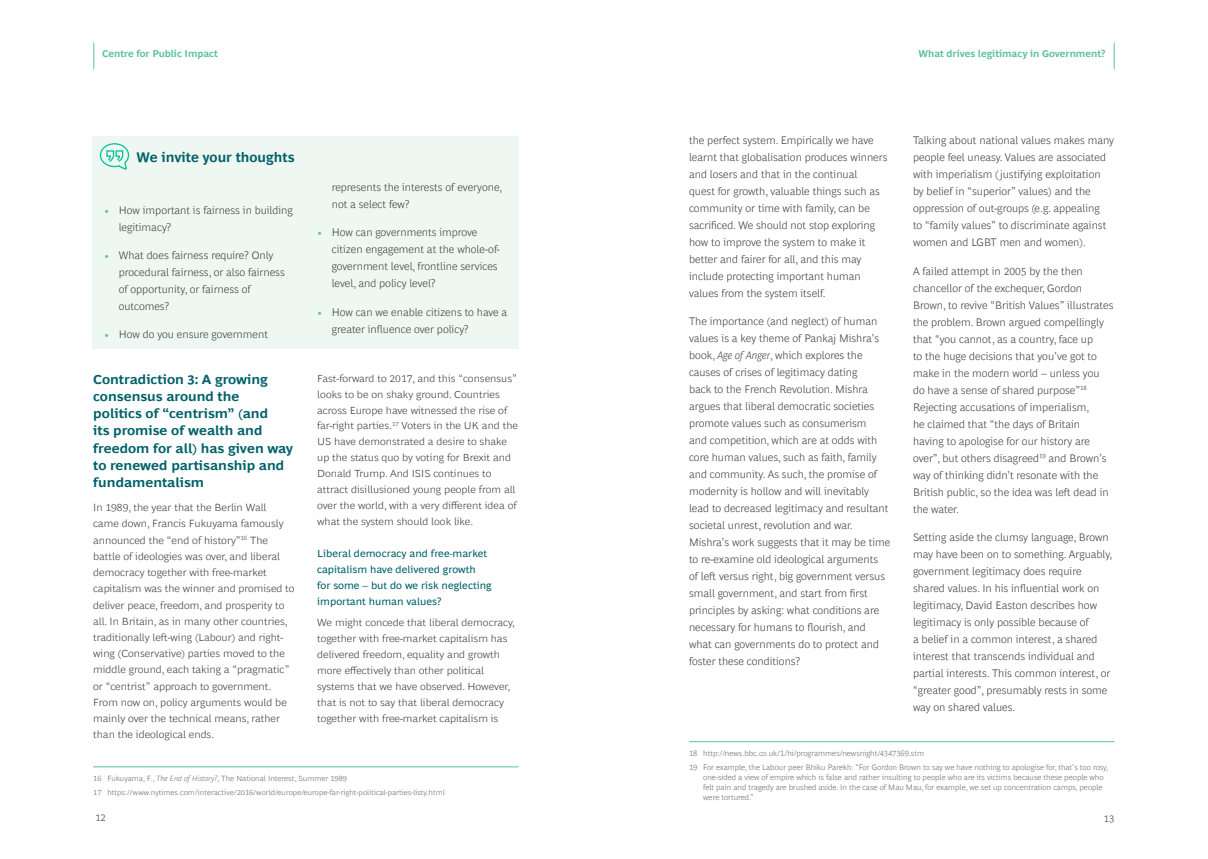
<style>
.page{position:relative;width:1208px;height:859px;background:#fff}
.page>*{position:absolute;margin:0;border:0;box-sizing:border-box;transform-origin:0 0}
.subhead{font:700 14px "Henderson BCG Sans";color:#006169}
.subhead-2{font:700 13.4px/17.2px "Henderson BCG Sans";color:#006169;scale:1.05 1}
.body{font:300 11px/17px "Henderson BCG Sans";color:#3e3e3f}
.body-2{font:300 10.5px/16.2px "Henderson BCG Sans";color:#3e3e3f;scale:1.05 1}
.body-3{font:300 10.3px/16px "Henderson BCG Sans";color:#3e3e3f;scale:1.06 1}
.subhead_2{font:10.3px/16px "Henderson BCG Sans";color:#006169;scale:1.06 1}
.t1{font:700 10px "Henderson BCG Sans";color:#5cc198}
.t2{font:300 10px "Henderson BCG Sans";color:#3e3e3f}
.FOOTNOTE{font:300 8px/10px "Henderson BCG Sans";color:#6c6d70}
.FOOTNOTE-2{font:300 7.6px "Henderson BCG Sans";color:#6c6d70;scale:1.05 1}
.FOOTNOTE-3{font:300 7.5px "Henderson BCG Sans";color:#6c6d70;scale:1.06 1}
.s1{font-size:10px;color:#5cc198}
.s2{font-style:italic}
</style>
<div class="page">
<svg style="left:1114px;top:43px;width:1px;height:26px"></svg>
<svg style="left:94px;top:43px;width:1px;height:26px"></svg>
<hr style="left:689px;top:741px;width:425px;height:1px;background:#5cc198">
<hr style="left:93px;top:767px;width:425px;height:1px;background:#5cc198">
<div style="left:93px;top:136px;width:426px;height:213px;background:#eef7f2"></div>
<svg style="left:99px;top:143px;width:31px;height:27px"></svg>
<p class="t1" style="left:102px;top:46px;width:117px">Centre for Public Impact</p>
<p class="subhead" style="left:136px;top:147px;width:159px">We invite your thoughts</p>
<p class="body" style="left:119px;top:200px;width:176px;text-indent:-14px"><span class="s1">•</span> How important is fairness in building legitimacy?</p>
<p class="body" style="left:119px;top:246px;width:168px;text-indent:-14px"><span class="s1">•</span> What does fairness require? Only procedural fairness, or also fairness of opportunity, or fairness of outcomes?</p>
<p class="body" style="left:105px;top:325px;width:165px"><span class="s1">•</span> How do you ensure government</p>
<p class="body" style="left:332px;top:178px;width:172px">represents the interests of everyone, not a select few?</p>
<p class="body" style="left:332px;top:223px;width:169px;text-indent:-14px"><span class="s1">•</span> How can governments improve citizen engagement at the whole-of&shy;government level, frontline services level, and policy level?</p>
<p class="body" style="left:332px;top:302px;width:177px;text-indent:-14px"><span class="s1">•</span> How can we enable citizens to have a greater influence over policy?</p>
<p class="body-3" style="left:317px;top:369px;width:191px">Fast-forward to 2017, and this “consensus” looks to be on shaky ground. Countries across Europe have witnessed the rise of far-right parties.<sup>17</sup> Voters in the UK and the US have demonstrated a desire to shake up the status quo by voting for Brexit and Donald Trump. And ISIS continues to attract disillusioned young people from all over the world, with a very different idea of what the system should look like.</p>
<p class="subhead_2" style="left:317px;top:545px;width:166px">Liberal democracy and free-market capitalism have delivered growth<br>for some – but do we risk neglecting important human values?</p>
<p class="body-3" style="left:317px;top:614px;width:188px">We might concede that liberal democracy, together with free-market capitalism has delivered freedom, equality and growth more effectively than other political systems that we have observed. However, that is not to say that liberal democracy together with free-market capitalism is</p>
<p class="subhead-2" style="left:93px;top:369px;width:192px">Contradiction 3: A growing consensus around the<br>politics of “centrism” (and<br>its promise of wealth and freedom for all) has given way to renewed partisanship and fundamentalism</p>
<p class="body-2" style="left:93px;top:499px;width:193px">In 1989, the year that the Berlin Wall came down, Francis Fukuyama famously announced the “end of history”<sup>16</sup> The battle of ideologies was over, and liberal democracy together with free-market capitalism was the winner and promised to deliver peace, freedom, and prosperity to all. In Britain, as in many other countries, traditionally left-wing (Labour) and right&shy;wing (Conservative) parties moved to the middle ground, each taking a “pragmatic” or “centrist” approach to government.<br>From now on, policy arguments would be mainly over the technical means, rather than the ideological ends.</p>
<p class="FOOTNOTE-2" style="left:93px;top:773px;width:243px">16 Fukuyama, F., <span class="s2">The End of History?</span>, The National Interest, Summer 1989</p>
<p class="FOOTNOTE-3" style="left:93px;top:787px;width:333px">17 https://www.nytimes.com/interactive/2016/world/europe/europe-far-right-political-parties-listy.html</p>
<p class="t2" style="left:95px;top:810px;width:12px">12</p>
<p class="t1" style="left:918px;top:46px;width:188px">What drives legitimacy in Government?</p>
<p class="body" style="left:689px;top:131px;width:200px">the perfect system. Empirically we have learnt that globalisation produces winners and losers and that in the continual<br>quest for growth, valuable things such as community or time with family, can be sacrificed. We should not stop exploring how to improve the system to make it better and fairer for all, and this may include protecting important human values from the system itself.</p>
<p class="body" style="left:689px;top:312px;width:203px">The importance (and neglect) of human values is a key theme of Pankaj Mishra’s book, <span class="s2">Age of Anger</span>, which explores the causes of crises of legitimacy dating<br>back to the French Revolution. Mishra argues that liberal democratic societies promote values such as consumerism<br>and competition, which are at odds with core human values, such as faith, family and community. As such, the promise of modernity is hollow and will inevitably lead to decreased legitimacy and resultant societal unrest, revolution and war.<br>Mishra’s work suggests that it may be time to re-examine old ideological arguments<br>of left versus right, big government versus small government, and start from first principles by asking: what conditions are necessary for humans to flourish, and what can governments do to protect and foster these conditions?</p>
<p class="body" style="left:913px;top:131px;width:203px">Talking about national values makes many people feel uneasy. Values are associated with imperialism (justifying exploitation by belief in “superior” values) and the oppression of out-groups (e.g. appealing<br>to “family values” to discriminate against women and LGBT men and women).</p>
<p class="body" style="left:913px;top:261px;width:202px">A failed attempt in 2005 by the then chancellor of the exchequer, Gordon Brown, to revive “British Values” illustrates the problem. Brown argued compellingly that “you cannot, as a country, face up<br>to the huge decisions that you’ve got to make in the modern world – unless you do have a sense of shared purpose”<sup>18<br></sup>Rejecting accusations of imperialism,<br>he claimed that “the days of Britain having to apologise for our history are over”, but others disagreed<sup>19</sup> and Brown’s way of thinking didn’t resonate with the British public, so the idea was left dead in the water.</p>
<p class="body" style="left:913px;top:528px;width:201px">Setting aside the clumsy language, Brown may have been on to something. Arguably, government legitimacy does require shared values. In his influential work on legitimacy, David Easton describes how legitimacy is only possible because of<br>a belief in a common interest, a shared interest that transcends individual and partial interests. This common interest, or “greater good”, presumably rests in some way on shared values.</p>
<p class="FOOTNOTE" style="left:689px;top:747px;width:236px">18 http://news.bbc.co.uk/1/hi/programmes/newsnight/4347369.stm</p>
<p class="FOOTNOTE" style="left:703px;top:762px;width:406px;text-indent:-14px">19 For example, the Labour peer Bhiku Parekh: “For Gordon Brown to say we have nothing to apologise for, that’s too rosy, one-sided a view of empire which is false and rather insulting to people who are its victims because these people who felt pain and tragedy are brushed aside. In the case of Mau Mau, for example, we set up concentration camps, people were tortured.”</p>
<p class="t2" style="left:1103px;top:812px;width:12px">13</p>
</div>
